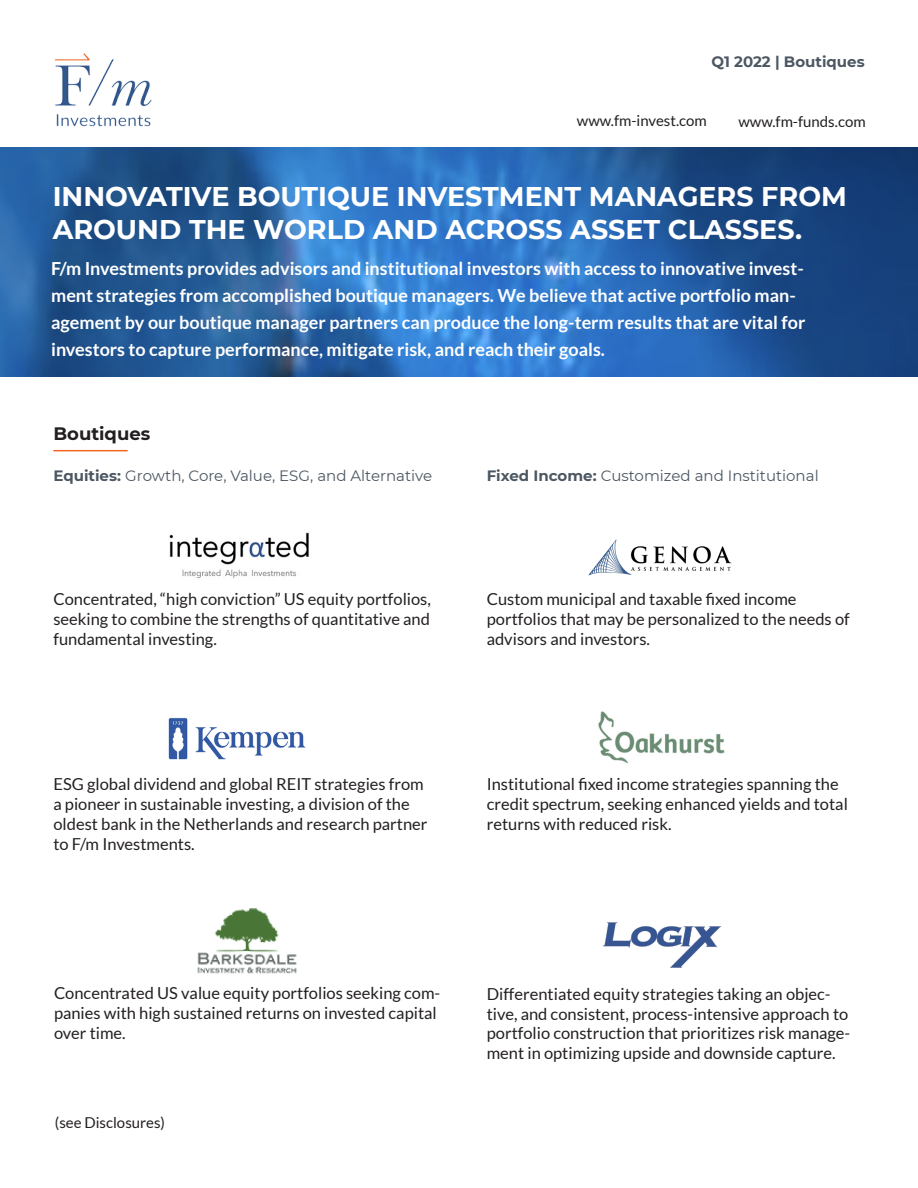
<style>
.page{position:relative;width:918px;height:1188px;background:#fff}
.page>*{position:absolute;margin:0;border:0;box-sizing:border-box;transform-origin:0 0}
.t1{font:700 27px/32.4px "Montserrat";color:#fff}
.t2{font:700 18px/27px "Lato";color:#fff}
.t3{font:700 18px "Montserrat";color:#231f20}
.t4{font:16.5px/19.8px "Lato";color:#231f20}
.t5{font:15px "Montserrat";color:#4c5762}
.t6{font:15px "Lato";color:#231f20}
.t7{font:700 15px "Montserrat";color:#4c5762}
.s1{font-weight:700}
</style>
<div class="page">
<img style="left:0;top:148px;width:918px;height:228px">
<hr style="left:53px;top:450px;width:75px;height:1px;background:#f06622">
<img style="left:598px;top:711px;width:127px;height:53px">
<img style="left:168px;top:717px;width:138px;height:43px">
<img style="left:588px;top:539px;width:144px;height:37px">
<img style="left:169px;top:532px;width:140px;height:47px">
<img style="left:197px;top:908px;width:100px;height:66px">
<img style="left:603px;top:922px;width:118px;height:46px">
<img style="left:55px;top:53px;width:96px;height:74px">
<p class="t7" style="left:712px;top:51px;width:155px">Q1 2022 | Boutiques</p>
<p class="t6" style="left:577px;top:113px;width:131px">www.fm-invest.com</p>
<p class="t6" style="left:738px;top:113px;width:129px">www.fm-funds.com</p>
<p class="t1" style="left:53px;top:179px;width:796px">INNOVATIVE BOUTIQUE INVESTMENT MANAGERS FROM<br>AROUND THE WORLD AND ACROSS ASSET CLASSES.</p>
<p class="t2" style="left:51px;top:254px;width:756px">F/m Investments provides advisors and institutional investors with access to innovative invest&shy;ment strategies from accomplished boutique managers. We believe that active portfolio man&shy;agement by our boutique manager partners can produce the long-term results that are vital for investors to capture performance, mitigate risk, and reach their goals.</p>
<p class="t3" style="left:53px;top:420px;width:98px">Boutiques</p>
<p class="t5" style="left:53px;top:465px;width:380px"><span class="s1">Equities:</span> Growth, Core, Value, ESG, and Alternative</p>
<p class="t5" style="left:487px;top:465px;width:333px"><span class="s1">Fixed Income:</span> Customized and Institutional</p>
<p class="t4" style="left:53px;top:589px;width:379px;text-align:justify">Concentrated, “high conviction” US equity portfolios, seeking to combine the strengths of quantitative and fundamental investing.</p>
<p class="t4" style="left:53px;top:774px;width:376px">ESG global dividend and global REIT strategies from a pioneer in sustainable investing, a division of the oldest bank in the Netherlands and research partner to F/m Investments.</p>
<p class="t4" style="left:487px;top:589px;width:364px">Custom municipal and taxable fixed income portfolios that may be personalized to the needs of advisors and investors.</p>
<p class="t4" style="left:487px;top:774px;width:363px">Institutional fixed income strategies spanning the credit spectrum, seeking enhanced yields and total returns with reduced risk.</p>
<p class="t4" style="left:54px;top:983px;width:388px">Concentrated US value equity portfolios seeking com&shy;panies with high sustained returns on invested capital over time.</p>
<p class="t4" style="left:487px;top:984px;width:365px">Differentiated equity strategies taking an objec&shy;tive, and consistent, process-intensive approach to portfolio construction that prioritizes risk manage&shy;ment in optimizing upside and downside capture.</p>
<p class="t6" style="left:55px;top:1114px;width:112px">(see Disclosures)</p>
</div>
